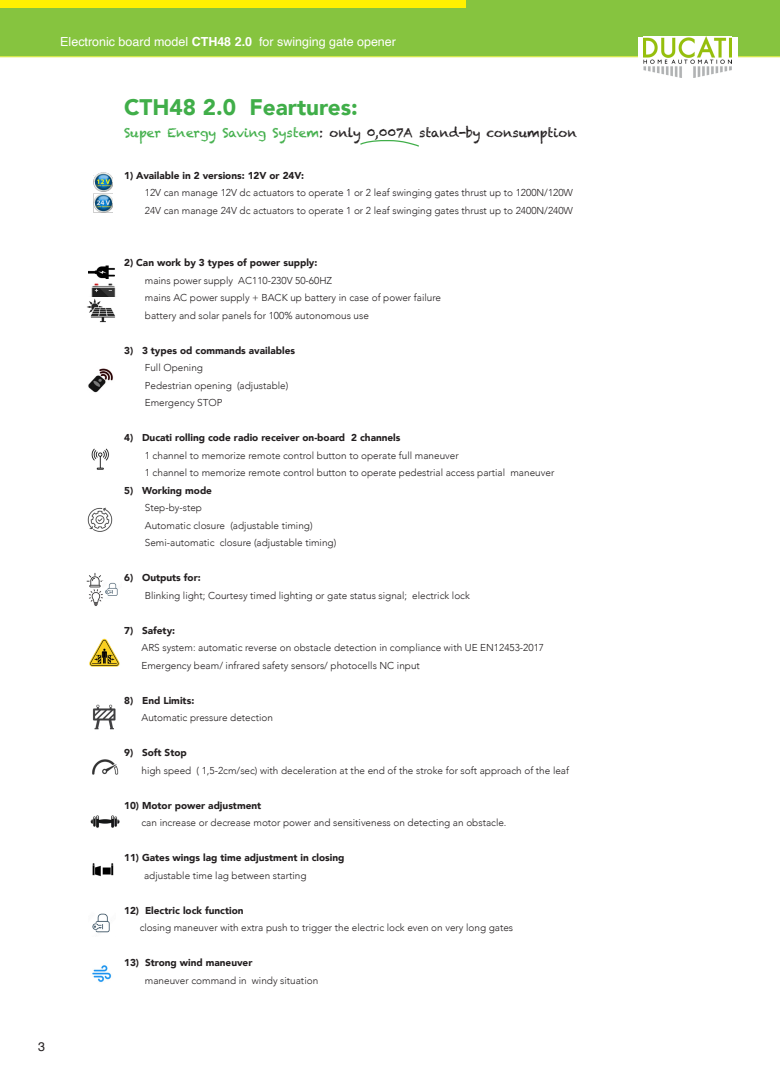
<style>
.page{position:relative;width:780px;height:1088px;background:#fff}
.page>*{position:absolute;margin:0;border:0;box-sizing:border-box;transform-origin:0 0}
.t1{font:900 22.5px "Avenir";color:#40ae49}
.t2{font:12.5px "Chalkduster";color:#231f20}
.t3{font:12.5px "Helvetica";color:#fff}
.t4{font:12.5px "Helvetica";color:#231f20}
.t5{font:300 10px "Avenir";color:#231f20}
.t6{font:900 10px "Avenir";color:#231f20}
.s1{font-weight:700}
.s2{color:#40ae49}
</style>
<div class="page">
<div style="left:0;top:0;width:780px;height:57px;background:#86c43f"></div>
<div style="left:638px;top:37px;width:99px;height:41px;background:#fff"></div>
<img style="left:643px;top:37px;width:88px;height:41px">
<div style="left:0;top:0;width:465px;height:8px;background:#fff101"></div>
<img style="left:88px;top:265px;width:27px;height:14px">
<img style="left:87px;top:298px;width:28px;height:25px">
<img style="left:91px;top:283px;width:25px;height:13px">
<img style="left:94px;top:173px;width:19px;height:19px">
<img style="left:94px;top:194px;width:19px;height:19px">
<img style="left:88px;top:368px;width:25px;height:25px">
<img style="left:91px;top:448px;width:18px;height:22px">
<img style="left:87px;top:507px;width:26px;height:25px">
<img style="left:86px;top:573px;width:18px;height:15px">
<img style="left:103px;top:581px;width:15px;height:15px">
<img style="left:88px;top:589px;width:15px;height:17px">
<img style="left:92px;top:759px;width:27px;height:16px">
<img style="left:89px;top:638px;width:31px;height:29px">
<img style="left:92px;top:965px;width:20px;height:17px">
<img style="left:92px;top:913px;width:18px;height:20px">
<img style="left:92px;top:863px;width:22px;height:14px">
<img style="left:92px;top:704px;width:24px;height:26px">
<img style="left:90px;top:815px;width:30px;height:13px">
<svg style="left:360px;top:140px;width:59px;height:7px"></svg>
<p class="t3" style="left:60px;top:32px;width:337px">Electronic board model <span class="s1">CTH48 2.0</span> for swinging gate opener</p>
<p class="t1" style="left:124px;top:88px;width:235px">CTH48 2.0 Feartures:</p>
<p class="t2" style="left:124px;top:126px;width:454px"><span class="s2">Super Energy Saving System</span>: only 0,007A stand-by consumption</p>
<p class="t6" style="left:124px;top:167px;width:181px">1) Available in 2 versions: 12V or 24V:</p>
<p class="t5" style="left:145px;top:187px;width:430px">12V can manage 12V dc actuators to operate 1 or 2 leaf swinging gates thrust up to 1200N/120W</p>
<p class="t5" style="left:145px;top:204px;width:430px">24V can manage 24V dc actuators to operate 1 or 2 leaf swinging gates thrust up to 2400N/240W</p>
<p class="t6" style="left:124px;top:254px;width:195px">2) Can work by 3 types of power supply:</p>
<p class="t5" style="left:145px;top:274px;width:189px">mains power supply AC110-230V 50-60HZ</p>
<p class="t5" style="left:145px;top:292px;width:298px">mains AC power supply + BACK up battery in case of power failure</p>
<p class="t5" style="left:145px;top:309px;width:225px">battery and solar panels for 100% autonomous use</p>
<p class="t6" style="left:124px;top:342px;width:172px">3) 3 types od commands availables</p>
<p class="t5" style="left:145px;top:362px;width:60px">Full Opening</p>
<p class="t5" style="left:145px;top:379px;width:145px">Pedestrian opening (adjustable)</p>
<p class="t5" style="left:145px;top:397px;width:79px">Emergency STOP</p>
<p class="t6" style="left:124px;top:429px;width:278px">4) Ducati rolling code radio receiver on-board 2 channels</p>
<p class="t5" style="left:145px;top:449px;width:315px">1 channel to memorize remote control button to operate full maneuver</p>
<p class="t5" style="left:145px;top:467px;width:411px">1 channel to memorize remote control button to operate pedestrial access partial maneuver</p>
<p class="t6" style="left:124px;top:482px;width:89px">5) Working mode</p>
<p class="t5" style="left:145px;top:502px;width:59px">Step-by-step</p>
<p class="t5" style="left:145px;top:519px;width:169px">Automatic closure (adjustable timing)</p>
<p class="t5" style="left:145px;top:537px;width:193px">Semi-automatic closure (adjustable timing)</p>
<p class="t6" style="left:124px;top:569px;width:78px">6) Outputs for:</p>
<p class="t5" style="left:145px;top:589px;width:326px">Blinking light; Courtesy timed lighting or gate status signal; electrick lock</p>
<p class="t6" style="left:124px;top:622px;width:53px">7) Safety:</p>
<p class="t5" style="left:141px;top:642px;width:404px">ARS system: automatic reverse on obstacle detection in compliance with UE EN12453-2017</p>
<p class="t5" style="left:141px;top:659px;width:280px">Emergency beam/ infrared safety sensors/ photocells NC input</p>
<p class="t6" style="left:124px;top:692px;width:72px">8) End Limits:</p>
<p class="t5" style="left:141px;top:712px;width:133px">Automatic pressure detection</p>
<p class="t6" style="left:124px;top:744px;width:64px">9) Soft Stop</p>
<p class="t5" style="left:141px;top:764px;width:429px">high speed ( 1,5-2cm/sec) with deceleration at the end of the stroke for soft approach of the leaf</p>
<p class="t6" style="left:124px;top:797px;width:139px">10) Motor power adjustment</p>
<p class="t5" style="left:141px;top:817px;width:366px">can increase or decrease motor power and sensitiveness on detecting an obstacle.</p>
<p class="t6" style="left:124px;top:849px;width:222px">11) Gates wings lag time adjustment in closing</p>
<p class="t5" style="left:144px;top:869px;width:164px">adjustable time lag between starting</p>
<p class="t6" style="left:124px;top:902px;width:121px">12) Electric lock function</p>
<p class="t5" style="left:140px;top:922px;width:375px">closing maneuver with extra push to trigger the electric lock even on very long gates</p>
<p class="t6" style="left:124px;top:954px;width:130px">13) Strong wind maneuver</p>
<p class="t5" style="left:145px;top:974px;width:175px">maneuver command in windy situation</p>
<p class="t4" style="left:38px;top:1037px;width:8px">3</p>
</div>
